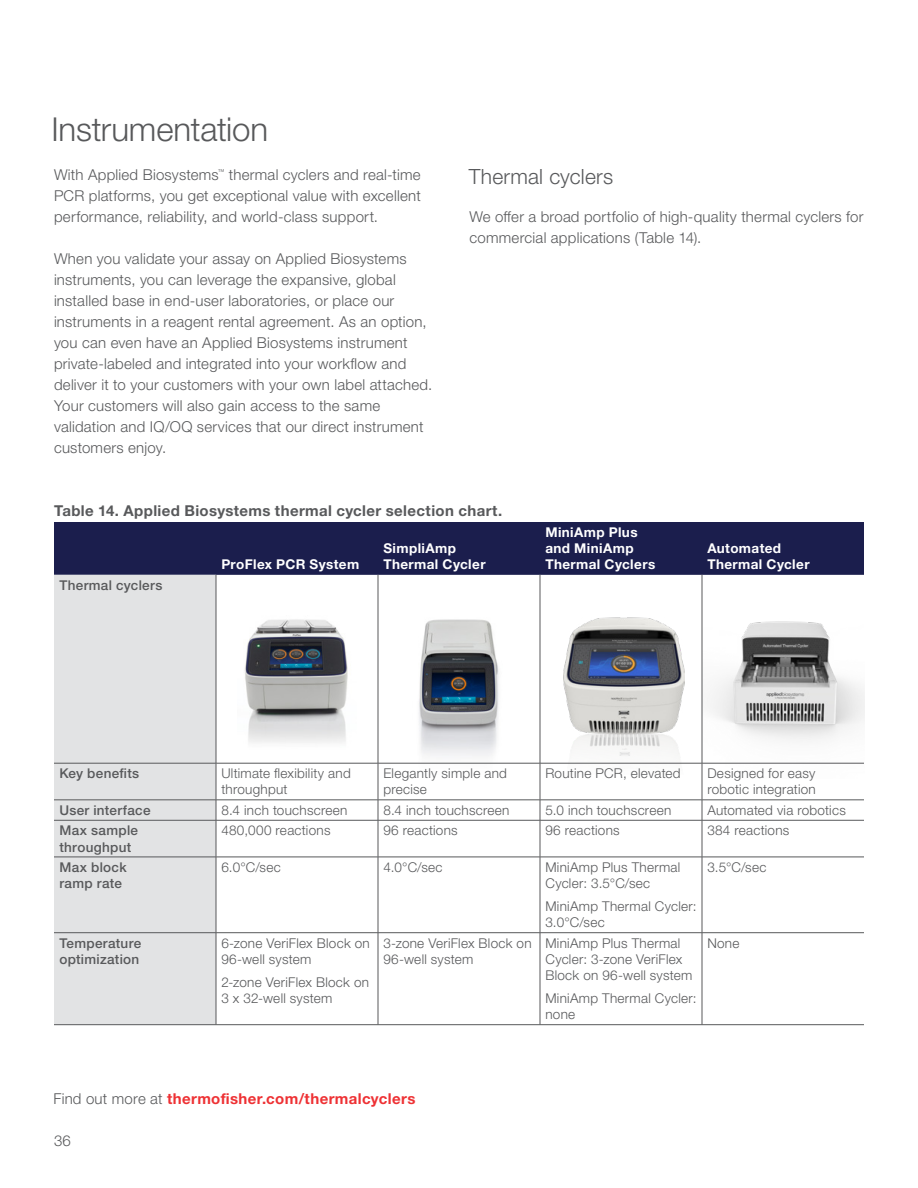
<style>
.page{position:relative;width:918px;height:1188px;background:#fff}
.page>*{position:absolute;margin:0;border:0;box-sizing:border-box;transform-origin:0 0}
.t1{font:300 33px "Helvetica Neue LTW1 G";letter-spacing:-.01em;color:#58595b}
.t2{font:300 21px "Helvetica Neue LTW1 G";letter-spacing:.01em;color:#58595b}
.t3{font:300 15px/21px "Helvetica Neue LTW1 G";letter-spacing:.015em;color:#58595b}
.t4{font:700 15px "Helvetica Neue LTW1 G";letter-spacing:.025em;color:#58595b}
.t5{font:700 15px "Helvetica Neue LTW1 G";letter-spacing:.025em;color:#ee3134}
.t6{font:300 13.5px/16.2px "Helvetica Neue LTW1 G";letter-spacing:.02em;color:#58595b}
.t7{font:500 13.5px/16.2px "Helvetica Neue LTW1 G";letter-spacing:.025em;color:#58595b}
.t8{font:700 13.5px/16.2px "Helvetica Neue LTW1 G";letter-spacing:.03em;color:#fff}
.t9{font:300 6.75px "Helvetica Neue LTW1 G";color:#58595b}
.s1{font-weight:300;color:#58595b}
</style>
<div class="page">
<img style="left:237px;top:619px;width:119px;height:144px">
<img style="left:390px;top:619px;width:119px;height:144px">
<img style="left:564px;top:617px;width:120px;height:146px">
<img style="left:703px;top:621px;width:162px;height:142px">
<div style="left:54px;top:522px;width:810px;height:53px;background:#1b1e4d"></div>
<div style="left:54px;top:575px;width:162px;height:449px;background:#e2e3e4"></div>
<hr style="left:216px;top:575px;width:1px;height:188px;background:#58595b">
<hr style="left:378px;top:575px;width:1px;height:188px;background:#58595b">
<hr style="left:540px;top:575px;width:1px;height:188px;background:#58595b">
<hr style="left:702px;top:575px;width:1px;height:188px;background:#58595b">
<hr style="left:54px;top:763px;width:162px;height:1px;background:#58595b">
<hr style="left:216px;top:763px;width:162px;height:1px;background:#58595b">
<hr style="left:216px;top:763px;width:1px;height:37px;background:#58595b">
<hr style="left:378px;top:763px;width:162px;height:1px;background:#58595b">
<hr style="left:378px;top:763px;width:1px;height:37px;background:#58595b">
<hr style="left:540px;top:763px;width:162px;height:1px;background:#58595b">
<hr style="left:540px;top:763px;width:1px;height:37px;background:#58595b">
<hr style="left:702px;top:763px;width:162px;height:1px;background:#58595b">
<hr style="left:702px;top:763px;width:1px;height:37px;background:#58595b">
<hr style="left:54px;top:800px;width:162px;height:1px;background:#58595b">
<hr style="left:216px;top:800px;width:162px;height:1px;background:#58595b">
<svg style="left:216px;top:800px;width:1px;height:20px"></svg>
<hr style="left:378px;top:800px;width:162px;height:1px;background:#58595b">
<svg style="left:378px;top:800px;width:1px;height:20px"></svg>
<hr style="left:540px;top:800px;width:162px;height:1px;background:#58595b">
<svg style="left:540px;top:800px;width:1px;height:20px"></svg>
<hr style="left:702px;top:800px;width:162px;height:1px;background:#58595b">
<svg style="left:702px;top:800px;width:1px;height:20px"></svg>
<hr style="left:54px;top:820px;width:162px;height:1px;background:#58595b">
<hr style="left:216px;top:820px;width:162px;height:1px;background:#58595b">
<hr style="left:216px;top:820px;width:1px;height:37px;background:#58595b">
<hr style="left:378px;top:820px;width:162px;height:1px;background:#58595b">
<hr style="left:378px;top:820px;width:1px;height:37px;background:#58595b">
<hr style="left:540px;top:820px;width:162px;height:1px;background:#58595b">
<hr style="left:540px;top:820px;width:1px;height:37px;background:#58595b">
<hr style="left:702px;top:820px;width:162px;height:1px;background:#58595b">
<hr style="left:702px;top:820px;width:1px;height:37px;background:#58595b">
<hr style="left:54px;top:857px;width:162px;height:1px;background:#58595b">
<hr style="left:216px;top:857px;width:162px;height:1px;background:#58595b">
<hr style="left:216px;top:857px;width:1px;height:76px;background:#58595b">
<hr style="left:378px;top:857px;width:162px;height:1px;background:#58595b">
<hr style="left:378px;top:857px;width:1px;height:76px;background:#58595b">
<hr style="left:540px;top:857px;width:162px;height:1px;background:#58595b">
<hr style="left:540px;top:857px;width:1px;height:76px;background:#58595b">
<hr style="left:702px;top:857px;width:162px;height:1px;background:#58595b">
<hr style="left:702px;top:857px;width:1px;height:76px;background:#58595b">
<hr style="left:54px;top:932px;width:162px;height:1px;background:#58595b">
<hr style="left:216px;top:932px;width:162px;height:1px;background:#58595b">
<hr style="left:216px;top:933px;width:1px;height:92px;background:#58595b">
<hr style="left:378px;top:932px;width:162px;height:1px;background:#58595b">
<hr style="left:378px;top:933px;width:1px;height:92px;background:#58595b">
<hr style="left:540px;top:932px;width:162px;height:1px;background:#58595b">
<hr style="left:540px;top:933px;width:1px;height:92px;background:#58595b">
<hr style="left:702px;top:932px;width:162px;height:1px;background:#58595b">
<hr style="left:702px;top:933px;width:1px;height:92px;background:#58595b">
<hr style="left:54px;top:1024px;width:162px;height:1px;background:#58595b">
<hr style="left:216px;top:1024px;width:162px;height:1px;background:#58595b">
<hr style="left:378px;top:1024px;width:162px;height:1px;background:#58595b">
<hr style="left:540px;top:1024px;width:162px;height:1px;background:#58595b">
<hr style="left:702px;top:1024px;width:162px;height:1px;background:#58595b">
<h1 class="t1" style="left:52px;top:109px;width:218px">Instrumentation</h1>
<p class="t3" style="left:54px;top:164px;width:166px">With Applied Biosystems</p>
<p class="t9" style="left:218px;top:167px;width:8px">™</p>
<p class="t3" style="left:54px;top:164px;width:368px;text-align:justify;text-indent:175px">thermal cyclers and real-time PCR platforms, you get exceptional value with excellent performance, reliability, and world-class support.</p>
<p class="t3" style="left:54px;top:248px;width:380px">When you validate your assay on Applied Biosystems instruments, you can leverage the expansive, global installed base in end-user laboratories, or place our instruments in a reagent rental agreement. As an option, you can even have an Applied Biosystems instrument private-labeled and integrated into your workflow and deliver it to your customers with your own label attached.<br>Your customers will also gain access to the same validation and IQ/OQ services that our direct instrument customers enjoy.</p>
<h2 class="t2" style="left:469px;top:164px;width:146px">Thermal cyclers</h2>
<p class="t3" style="left:470px;top:206px;width:396px">We offer a broad portfolio of high-quality thermal cyclers for commercial applications (Table 14).</p>
<p class="t4" style="left:54px;top:501px;width:450px">Table 14. Applied Biosystems thermal cycler selection chart.</p>
<p class="t7" style="left:59px;top:577px;width:105px">Thermal cyclers</p>
<p class="t8" style="left:221px;top:556px;width:139px">ProFlex PCR System</p>
<p class="t8" style="left:383px;top:540px;width:104px">SimpliAmp<br>Thermal Cycler</p>
<p class="t8" style="left:545px;top:524px;width:111px">MiniAmp Plus and MiniAmp<br>Thermal Cyclers</p>
<p class="t8" style="left:707px;top:540px;width:104px">Automated<br>Thermal Cycler</p>
<p class="t7" style="left:59px;top:765px;width:81px">Key benefits</p>
<p class="t6" style="left:221px;top:765px;width:131px">Ultimate flexibility and throughput</p>
<p class="t6" style="left:383px;top:765px;width:125px">Elegantly simple and precise</p>
<p class="t6" style="left:545px;top:765px;width:137px">Routine PCR, elevated</p>
<p class="t6" style="left:707px;top:765px;width:110px">Designed for easy robotic integration</p>
<p class="t7" style="left:59px;top:802px;width:93px">User interface</p>
<p class="t6" style="left:221px;top:802px;width:128px">8.4 inch touchscreen</p>
<p class="t6" style="left:383px;top:802px;width:128px">8.4 inch touchscreen</p>
<p class="t6" style="left:545px;top:802px;width:127px">5.0 inch touchscreen</p>
<p class="t6" style="left:707px;top:802px;width:140px">Automated via robotics</p>
<p class="t7" style="left:59px;top:822px;width:80px">Max sample throughput</p>
<p class="t6" style="left:221px;top:822px;width:111px">480,000 reactions</p>
<p class="t6" style="left:383px;top:822px;width:76px">96 reactions</p>
<p class="t6" style="left:545px;top:822px;width:76px">96 reactions</p>
<p class="t6" style="left:707px;top:822px;width:83px">384 reactions</p>
<p class="t7" style="left:59px;top:859px;width:69px">Max block ramp rate</p>
<p class="t6" style="left:221px;top:859px;width:61px">6.0°C/sec</p>
<p class="t6" style="left:383px;top:859px;width:61px">4.0°C/sec</p>
<p class="t6" style="left:545px;top:859px;width:137px">MiniAmp Plus Thermal<br>Cycler: 3.5°C/sec</p>
<p class="t6" style="left:545px;top:898px;width:153px">MiniAmp Thermal Cycler:<br>3.0°C/sec</p>
<p class="t6" style="left:707px;top:859px;width:61px">3.5°C/sec</p>
<p class="t7" style="left:59px;top:935px;width:83px">Temperature optimization</p>
<p class="t6" style="left:221px;top:935px;width:150px">6-zone VeriFlex Block on<br>96-well system</p>
<p class="t6" style="left:221px;top:974px;width:149px">2-zone VeriFlex Block on<br>3 x 32-well system</p>
<p class="t6" style="left:383px;top:935px;width:150px">3-zone VeriFlex Block on<br>96-well system</p>
<p class="t6" style="left:545px;top:935px;width:148px">MiniAmp Plus Thermal<br>Cycler: 3-zone VeriFlex<br>Block on 96-well system</p>
<p class="t6" style="left:545px;top:990px;width:153px">MiniAmp Thermal Cycler: none</p>
<p class="t6" style="left:707px;top:935px;width:34px">None</p>
<p class="t5" style="left:53px;top:1089px;width:364px"><span class="s1">Find out more at</span> thermofisher.com/thermalcyclers</p>
<p class="t3" style="left:54px;top:1130px;width:18px">36</p>
</div>
